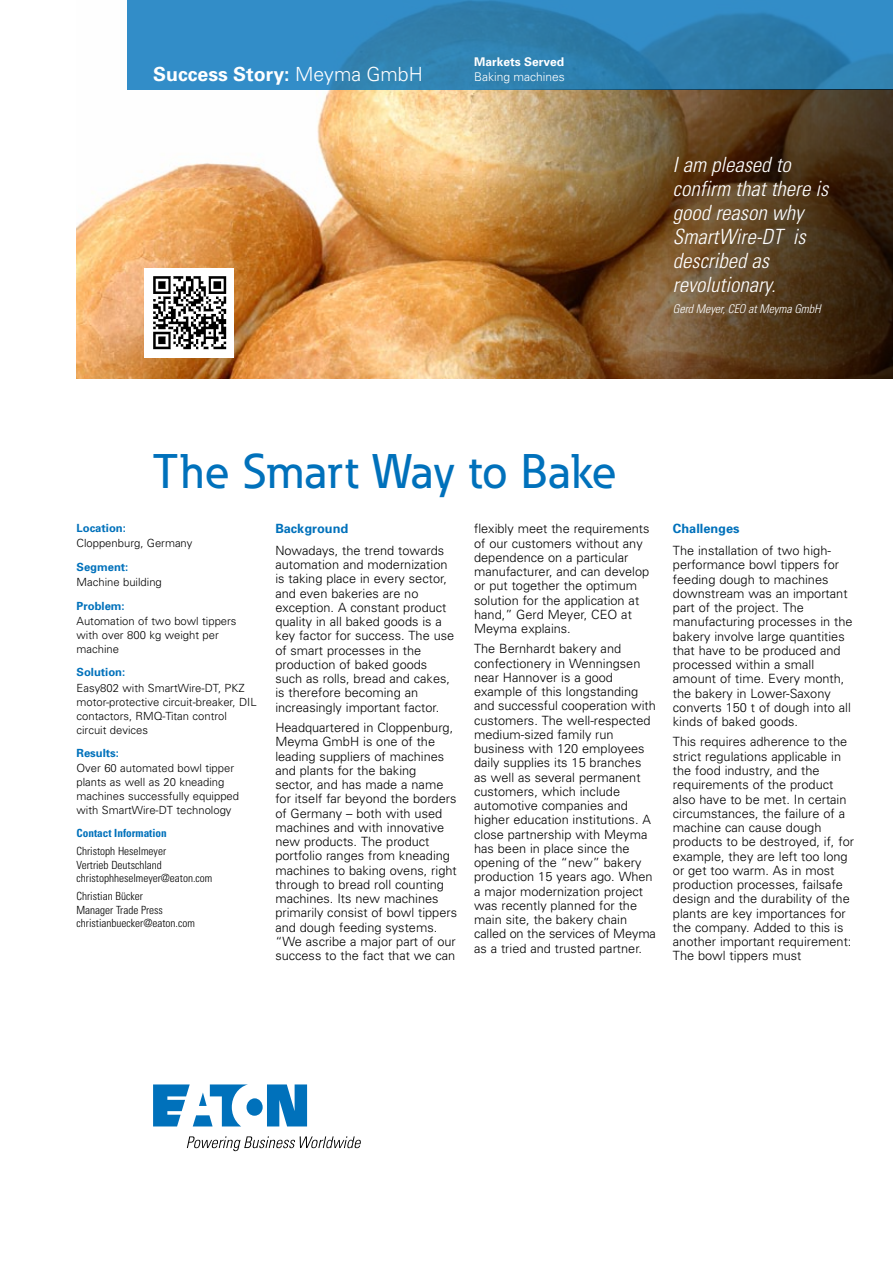
<style>
.page{position:relative;width:893px;height:1263px;background:#fff}
.page>*{position:absolute;margin:0;border:0;box-sizing:border-box;transform-origin:0 0}
.t1{font:500 48px "Eaton";letter-spacing:.015em;color:#0071bb}
.t2{font:italic 300 condensed 21px/24px "Univers";color:#fff}
.t3{font:700 19.5px "Univers";color:#fff}
.t4{font:300 12.75px/14.2px "Univers";color:#000}
.t5{font:700 12.75px "Univers";color:#0071bb}
.t6{font:italic 300 condensed 12px "Univers";letter-spacing:-.01em;color:#fff}
.t7{font:300 12px "Univers";color:#fff}
.t8{font:700 12px "Univers";color:#fff}
.t9{font:300 11.25px/13.8px "Univers";color:#000}
.t10{font:300 condensed 11.25px/13.5px "Univers";color:#000}
.t11{font:700 11.25px "Univers";color:#0071bb}
.t12{font:700 condensed 11.25px "Univers";color:#0071bb}
.s1{font-weight:300}
</style>
<div class="page">
<svg style="left:153px;top:1084px;width:154px;height:42px"></svg>
<svg style="left:187px;top:1136px;width:174px;height:15px"></svg>
<img style="left:77px;top:0;width:397px;height:378px">
<svg style="left:128px;top:0;width:765px;height:89px;background:#3084b9"></svg>
<img style="left:474px;top:89px;width:419px;height:289px">
<img style="left:145px;top:268px;width:89px;height:89px">
<h3 class="t3" style="left:153px;top:62px;width:271px">Success Story: <span class="s1">Meyma GmbH</span></h3>
<p class="t8" style="left:474px;top:55px;width:92px">Markets Served</p>
<p class="t7" style="left:474px;top:70px;width:92px">Baking machines</p>
<h2 class="t2" style="left:673px;top:152px;width:157px">I am pleased to confirm that there is good reason why<br>SmartWire-DT is described as revolutionary.</h2>
<p class="t6" style="left:673px;top:301px;width:149px">Gerd Meyer, CEO at Meyma GmbH</p>
<h1 class="t1" style="left:153px;top:441px;width:465px">The Smart Way to Bake</h1>
<p class="t11" style="left:77px;top:521px;width:51px">Location:</p>
<p class="t9" style="left:77px;top:537px;width:117px">Cloppenburg, Germany</p>
<p class="t11" style="left:77px;top:560px;width:53px">Segment:</p>
<p class="t9" style="left:77px;top:575px;width:87px">Machine building</p>
<p class="t11" style="left:77px;top:599px;width:50px">Problem:</p>
<p class="t9" style="left:77px;top:614px;width:162px">Automation of two bowl tippers with over 800 kg weight per machine</p>
<p class="t11" style="left:77px;top:666px;width:50px">Solution:</p>
<p class="t9" style="left:77px;top:681px;width:182px">Easy802 with SmartWire-DT, PKZ motor-protective circuit-breaker, DIL contactors, RMQ-Titan control circuit devices</p>
<p class="t11" style="left:77px;top:746px;width:44px">Results:</p>
<p class="t9" style="left:77px;top:761px;width:164px">Over 60 automated bowl tipper plants as well as 20 kneading machines successfully equipped with SmartWire-DT technology</p>
<p class="t12" style="left:77px;top:826px;width:92px">Contact Information</p>
<p class="t10" style="left:77px;top:845px;width:137px">Christoph Heselmeyer<br>Vertrieb Deutschland christophheselmeyer@eaton.com</p>
<p class="t10" style="left:77px;top:890px;width:120px">Christian Bücker<br>Manager Trade Press christianbuecker@eaton.com</p>
<p class="t5" style="left:275px;top:521px;width:74px">Background</p>
<p class="t4" style="left:275px;top:543px;width:180px">Nowadays, the trend towards automation and modernization is taking place in every sector, and even bakeries are no exception. A constant product quality in all baked goods is a key factor for success. The use of smart processes in the production of baked goods such as rolls, bread and cakes, is therefore becoming an increasingly important factor.</p>
<p class="t4" style="left:275px;top:720px;width:183px">Headquartered in Cloppenburg,<br>Meyma GmbH is one of the leading suppliers of machines and plants for the baking sector, and has made a name for itself far beyond the borders of Germany – both with used machines and with innovative new products. The product portfolio ranges from kneading machines to baking ovens, right through to bread roll counting machines. Its new machines primarily consist of bowl tippers and dough feeding systems. “We ascribe a major part of our success to the fact that we can</p>
<p class="t4" style="left:474px;top:522px;width:177px">flexibly meet the requirements of our customers without any dependence on a particular manufacturer, and can develop or put together the optimum solution for the application at hand,” Gerd Meyer, CEO at<br>Meyma explains.</p>
<p class="t4" style="left:474px;top:642px;width:183px">The Bernhardt bakery and confectionery in Wenningsen near Hannover is a good example of this longstanding and successful cooperation with customers. The well-respected medium-sized family run business with 120 employees daily supplies its 15 branches as well as several permanent customers, which include automotive companies and higher education institutions. A close partnership with Meyma has been in place since the opening of the “new” bakery production 15 years ago. When a major modernization project was recently planned for the main site, the bakery chain called on the services of Meyma as a tried and trusted partner.</p>
<p class="t5" style="left:673px;top:521px;width:68px">Challenges</p>
<p class="t4" style="left:673px;top:543px;width:181px">The installation of two high&shy;performance bowl tippers for feeding dough to machines downstream was an important part of the project. The manufacturing processes in the bakery involve large quantities that have to be produced and processed within a small amount of time. Every month, the bakery in Lower-Saxony converts 150 t of dough into all kinds of baked goods.</p>
<p class="t4" style="left:673px;top:735px;width:183px">This requires adherence to the strict regulations applicable in the food industry, and the requirements of the product also have to be met. In certain circumstances, the failure of a machine can cause dough products to be destroyed, if, for example, they are left too long or get too warm. As in most production processes, failsafe design and the durability of the plants are key importances for the company. Added to this is another important requirement:<br>The bowl tippers must</p>
</div>
